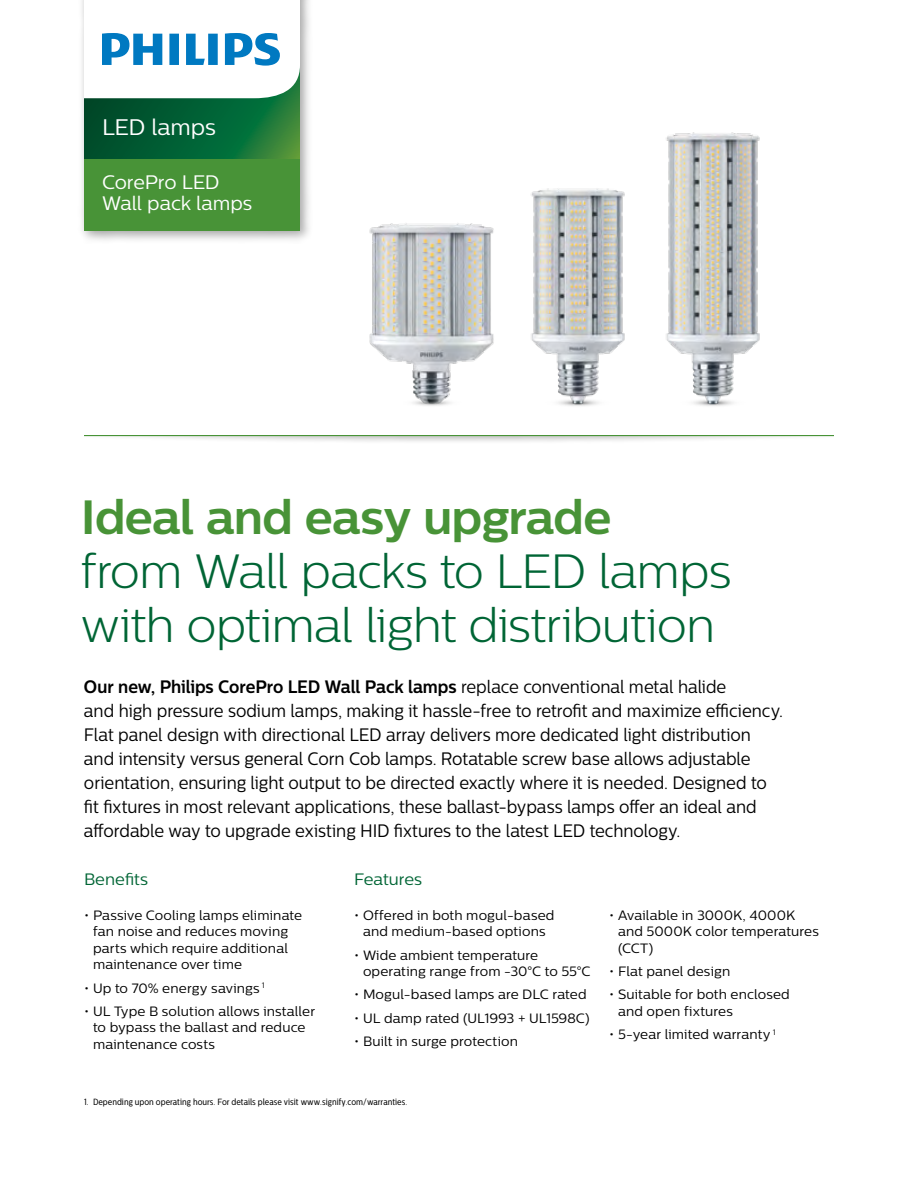
<style>
.page{position:relative;width:918px;height:1188px;background:#fff}
.page>*{position:absolute;margin:0;border:0;box-sizing:border-box;transform-origin:0 0}
.t1{font:300 48px/54px "Centrale Sans";letter-spacing:-.02em;color:#006535}
.t2{font:700 48px "Centrale Sans";letter-spacing:-.02em;color:#489337}
.t3{font:22.5px "Centrale Sans";letter-spacing:-.005em;color:#fff}
.t4{font:19.5px/21px "Centrale Sans";letter-spacing:-.01em;color:#fff}
.t5{font:18px/24px "Centrale Sans";letter-spacing:-.005em;color:#000;scale:.92 1}
.t6{font:16.5px "Centrale Sans";color:#006535}
.t7{font:13.5px/16.5px "Centrale Sans";letter-spacing:.01em;color:#000}
.t8{font:9px "Centrale Sans Cnd";color:#000}
.s1{font-weight:700}
</style>
<div class="page">
<img style="left:369px;top:223px;width:125px;height:183px">
<img style="left:531px;top:188px;width:94px;height:218px">
<img style="left:666px;top:132px;width:94px;height:274px">
<div style="left:64px;top:426px;width:789px;height:18px;background:#000;opacity:.3"></div>
<hr style="left:84px;top:435px;width:750px;height:1px;background:#489337">
<div style="left:54px;top:420px;width:810px;height:15px;background:#fff"></div>
<div style="left:0;top:420px;width:84px;height:30px;background:#fff"></div>
<div style="left:834px;top:420px;width:84px;height:30px;background:#fff"></div>
<div style="left:77px;top:0;width:235px;height:244px;background:#000;opacity:.35"></div>
<svg style="left:84px;top:98px;width:216px;height:61px;background:#0a6434"></svg>
<svg style="left:84px;top:0;width:216px;height:98px"></svg>
<div style="left:84px;top:159px;width:216px;height:72px;background:#489337"></div>
<p class="t3" style="left:102px;top:114px;width:116px">LED lamps</p>
<p class="t4" style="left:102px;top:171px;width:152px">CorePro LED<br>Wall pack lamps</p>
<h1 class="t2" style="left:81px;top:488px;width:532px">Ideal and easy upgrade</h1>
<h1 class="t1" style="left:81px;top:544px;width:652px">from Wall packs to LED lamps with optimal light distribution</h1>
<p class="t5" style="left:84px;top:674px;width:761px"><span class="s1">Our new, Philips CorePro LED Wall Pack lamps</span> replace conventional metal halide<br>and high pressure sodium lamps, making it hassle-free to retrofit and maximize efficiency.<br>Flat panel design with directional LED array delivers more dedicated light distribution and intensity versus general Corn Cob lamps. Rotatable screw base allows adjustable orientation, ensuring light output to be directed exactly where it is needed. Designed to fit fixtures in most relevant applications, these ballast-bypass lamps offer an ideal and affordable way to upgrade existing HID fixtures to the latest LED technology.</p>
<p class="t6" style="left:84px;top:870px;width:66px">Benefits</p>
<p class="t7" style="left:93px;top:907px;width:211px;text-indent:-9px">• Passive Cooling lamps eliminate fan noise and reduces moving parts which require additional maintenance over time</p>
<p class="t7" style="left:84px;top:979px;width:182px">• Up to 70% energy savings <sup>1</sup></p>
<p class="t7" style="left:93px;top:1003px;width:224px;text-indent:-9px">• UL Type B solution allows installer to bypass the ballast and reduce maintenance costs</p>
<p class="t6" style="left:354px;top:870px;width:70px">Features</p>
<p class="t7" style="left:354px;top:907px;width:202px;text-align:center">• Offered in both mogul-based and medium-based options</p>
<p class="t7" style="left:363px;top:946px;width:229px;text-indent:-9px">• Wide ambient temperature operating range from -30°C to 55°C</p>
<p class="t7" style="left:354px;top:986px;width:234px">• Mogul-based lamps are DLC rated</p>
<p class="t7" style="left:354px;top:1009px;width:237px">• UL damp rated (UL1993 + UL1598C)</p>
<p class="t7" style="left:354px;top:1033px;width:166px">• Built in surge protection</p>
<p class="t7" style="left:618px;top:907px;width:202px;text-indent:-9px">• Available in 3000K, 4000K and 5000K color temperatures (CCT)</p>
<p class="t7" style="left:609px;top:963px;width:123px">• Flat panel design</p>
<p class="t7" style="left:618px;top:986px;width:173px;text-indent:-9px">• Suitable for both enclosed and open fixtures</p>
<p class="t7" style="left:609px;top:1026px;width:168px">• 5-year limited warranty <sup>1</sup></p>
<p class="t8" style="left:84px;top:1096px;width:325px">1. Depending upon operating hours. For details please visit www.signify.com/warranties.</p>
</div>
